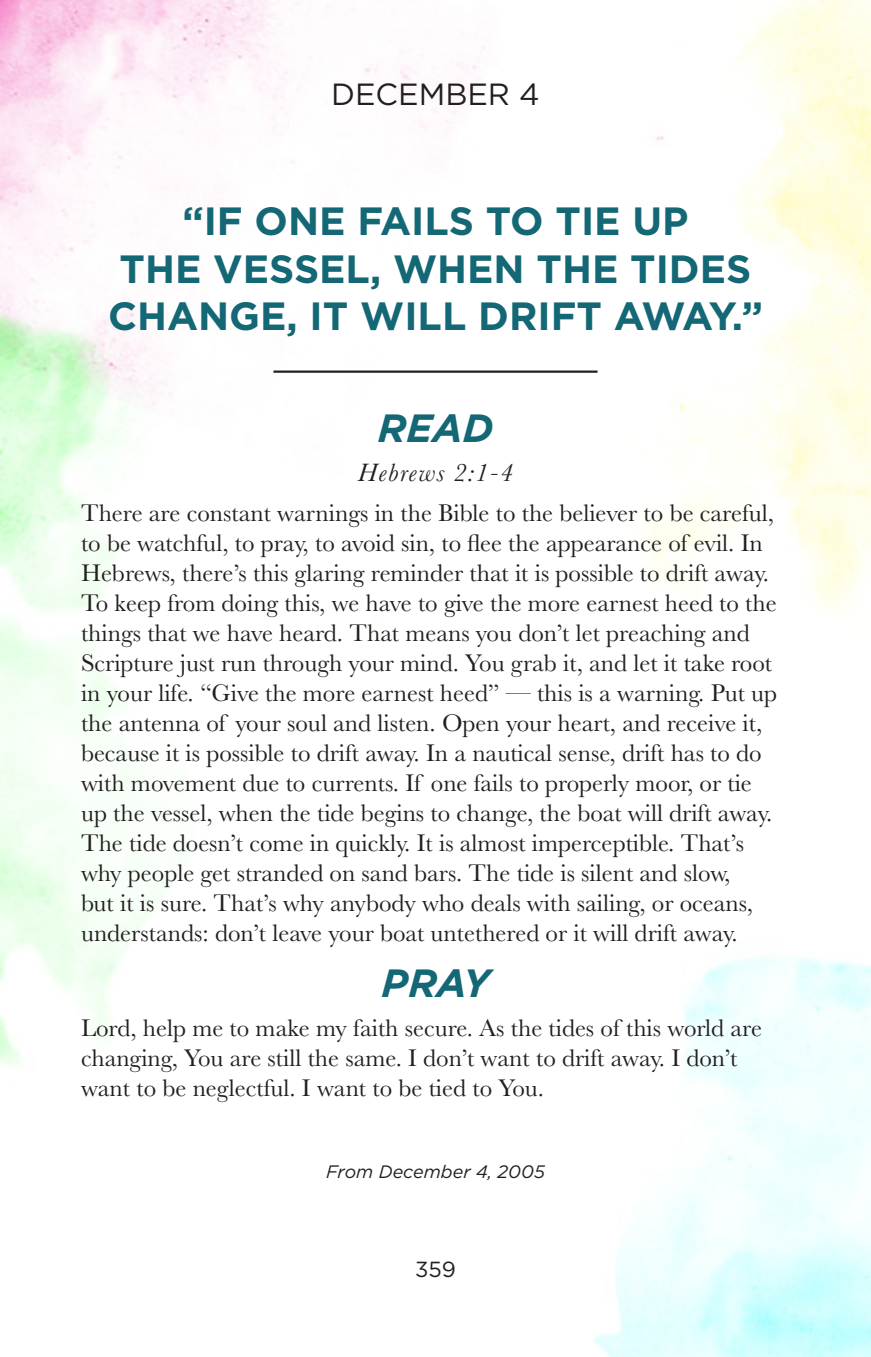
<style>
.page{position:relative;width:871px;height:1357px;background:#fff}
.page>*{position:absolute;margin:0;border:0;box-sizing:border-box;transform-origin:0 0}
.Devo_Quote{font:700 39.38px/47.2px "Gotham";color:#146775;text-align:center}
.Devo_READ_Subheader{font:italic 700 39.38px "Gotham";color:#146775}
.Devo_PRAY_Subheader{font:italic 700 39.38px "Gotham";color:#146775}
.Devo_Date_at_Top{font:30.6px "Gotham";color:#231f20}
.Devo_Scripture_Refs{font:italic 26.1px "Baskerville";letter-spacing:.05em;color:#231f20}
.Devo_Body_Copy{font:24.97px/29.9px "Baskerville";color:#231f20}
.t1{font:21.82px "Gotham";color:#231f20}
.Devo_Footnote_Date{font:italic 18px "Gotham";color:#231f20}
</style>
<div class="page">
<hr style="left:273px;top:370px;width:324px;height:3px;background:#231f20">
<p class="Devo_Date_at_Top" style="left:331px;top:74px;width:210px">DECEMBER 4</p>
<p class="Devo_Quote" style="left:108px;top:198px;width:656px">“IF ONE FAILS TO TIE UP<br>THE VESSEL, WHEN THE TIDES<br>CHANGE, IT WILL DRIFT AWAY.”</p>
<p class="Devo_READ_Subheader" style="left:378px;top:402px;width:117px">READ</p>
<p class="Devo_Scripture_Refs" style="left:358px;top:456px;width:157px">Hebrews 2:1-4</p>
<p class="Devo_Body_Copy" style="left:81px;top:498px;width:698px">There are constant warnings in the Bible to the believer to be careful, to be watchful, to pray, to avoid sin, to flee the appearance of evil. In Hebrews, there’s this glaring reminder that it is possible to drift away.<br>To keep from doing this, we have to give the more earnest heed to the things that we have heard. That means you don’t let preaching and Scripture just run through your mind. You grab it, and let it take root in your life. “Give the more earnest heed” — this is a warning. Put up the antenna of your soul and listen. Open your heart, and receive it, because it is possible to drift away. In a nautical sense, drift has to do with movement due to currents. If one fails to properly moor, or tie up the vessel, when the tide begins to change, the boat will drift away.<br>The tide doesn’t come in quickly. It is almost imperceptible. That’s why people get stranded on sand bars. The tide is silent and slow,<br>but it is sure. That’s why anybody who deals with sailing, or oceans, understands: don’t leave your boat untethered or it will drift away.</p>
<p class="Devo_PRAY_Subheader" style="left:382px;top:957px;width:109px">PRAY</p>
<p class="Devo_Body_Copy" style="left:81px;top:1013px;width:682px">Lord, help me to make my faith secure. As the tides of this world are changing, You are still the same. I don’t want to drift away. I don’t want to be neglectful. I want to be tied to You.</p>
<p class="Devo_Footnote_Date" style="left:326px;top:1160px;width:220px">From December 4, 2005</p>
<p class="t1" style="left:415px;top:1255px;width:42px">359</p>
</div>
